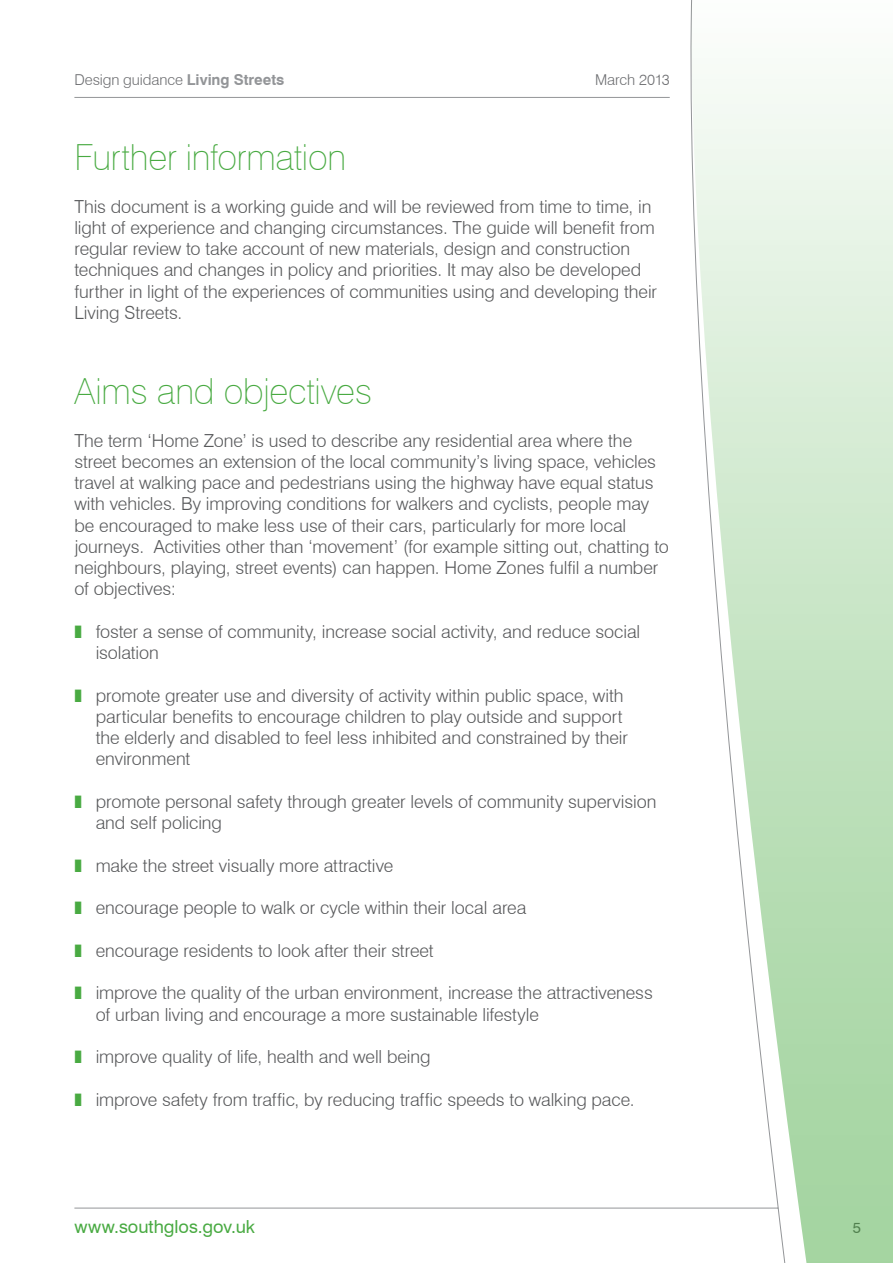
<style>
.page{position:relative;width:893px;height:1263px;background:#fff}
.page>*{position:absolute;margin:0;border:0;box-sizing:border-box;transform-origin:0 0}
.t1{font:100 36px "Swiss 721 BT";letter-spacing:-.005em;color:#49aa42}
.t2{font:300 18px/21.3px "Swiss 721 BT";letter-spacing:-.005em;color:#58595b}
.t3{font:18px "Swiss 721 BT";color:#49aa42}
.t4{font:300 15px "Swiss 721 BT";letter-spacing:-.005em;color:#6d6e71}
.t5{font:15px "Swiss 721 BT";color:#58595b}
.s1{font-weight:700;color:#939598}
.s2{color:#49aa42}
</style>
<div class="page">
<hr style="left:74px;top:1208px;width:704px;height:1px;background:#939598">
<hr style="left:74px;top:97px;width:596px;height:1px;background:#939598">
<svg style="left:691px;top:0;width:202px;height:1263px"></svg>
<p class="t4" style="left:74px;top:71px;width:211px">Design guidance <span class="s1">Living Streets</span></p>
<p class="t4" style="left:595px;top:71px;width:76px">March 2013</p>
<h1 class="t1" style="left:74px;top:135px;width:273px">Further information</h1>
<p class="t2" style="left:74px;top:195px;width:584px">This document is a working guide and will be reviewed from time to time, in light of experience and changing circumstances. The guide will benefit from regular review to take account of new materials, design and construction techniques and changes in policy and priorities. It may also be developed further in light of the experiences of communities using and developing their Living Streets.</p>
<h1 class="t1" style="left:74px;top:369px;width:299px">Aims and objectives</h1>
<p class="t2" style="left:74px;top:429px;width:596px">The term ‘Home Zone’ is used to describe any residential area where the street becomes an extension of the local community’s living space, vehicles travel at walking pace and pedestrians using the highway have equal status with vehicles. By improving conditions for walkers and cyclists, people may be encouraged to make less use of their cars, particularly for more local journeys. Activities other than ‘movement’ (for example sitting out, chatting to neighbours, playing, street events) can happen. Home Zones fulfil a number of objectives:</p>
<p class="t2" style="left:96px;top:621px;width:546px;text-indent:-21px"><span class="s2">❚</span> foster a sense of community, increase social activity, and reduce social isolation</p>
<p class="t2" style="left:96px;top:684px;width:534px;text-indent:-21px"><span class="s2">❚</span> promote greater use and diversity of activity within public space, with particular benefits to encourage children to play outside and support the elderly and disabled to feel less inhibited and constrained by their environment</p>
<p class="t2" style="left:96px;top:791px;width:562px;text-indent:-21px"><span class="s2">❚</span> promote personal safety through greater levels of community supervision and self policing</p>
<p class="t2" style="left:74px;top:854px;width:320px"><span class="s2">❚</span> make the street visually more attractive</p>
<p class="t2" style="left:74px;top:897px;width:453px"><span class="s2">❚</span> encourage people to walk or cycle within their local area</p>
<p class="t2" style="left:74px;top:939px;width:361px"><span class="s2">❚</span> encourage residents to look after their street</p>
<p class="t2" style="left:96px;top:982px;width:559px;text-indent:-21px"><span class="s2">❚</span> improve the quality of the urban environment, increase the attractiveness of urban living and encourage a more sustainable lifestyle</p>
<p class="t2" style="left:74px;top:1046px;width:358px"><span class="s2">❚</span> improve quality of life, health and well being</p>
<p class="t2" style="left:74px;top:1088px;width:562px"><span class="s2">❚</span> improve safety from traffic, by reducing traffic speeds to walking pace.</p>
<p class="t3" style="left:74px;top:1216px;width:182px">www.southglos.gov.uk</p>
<p class="t5" style="left:853px;top:1219px;width:10px">5</p>
</div>
